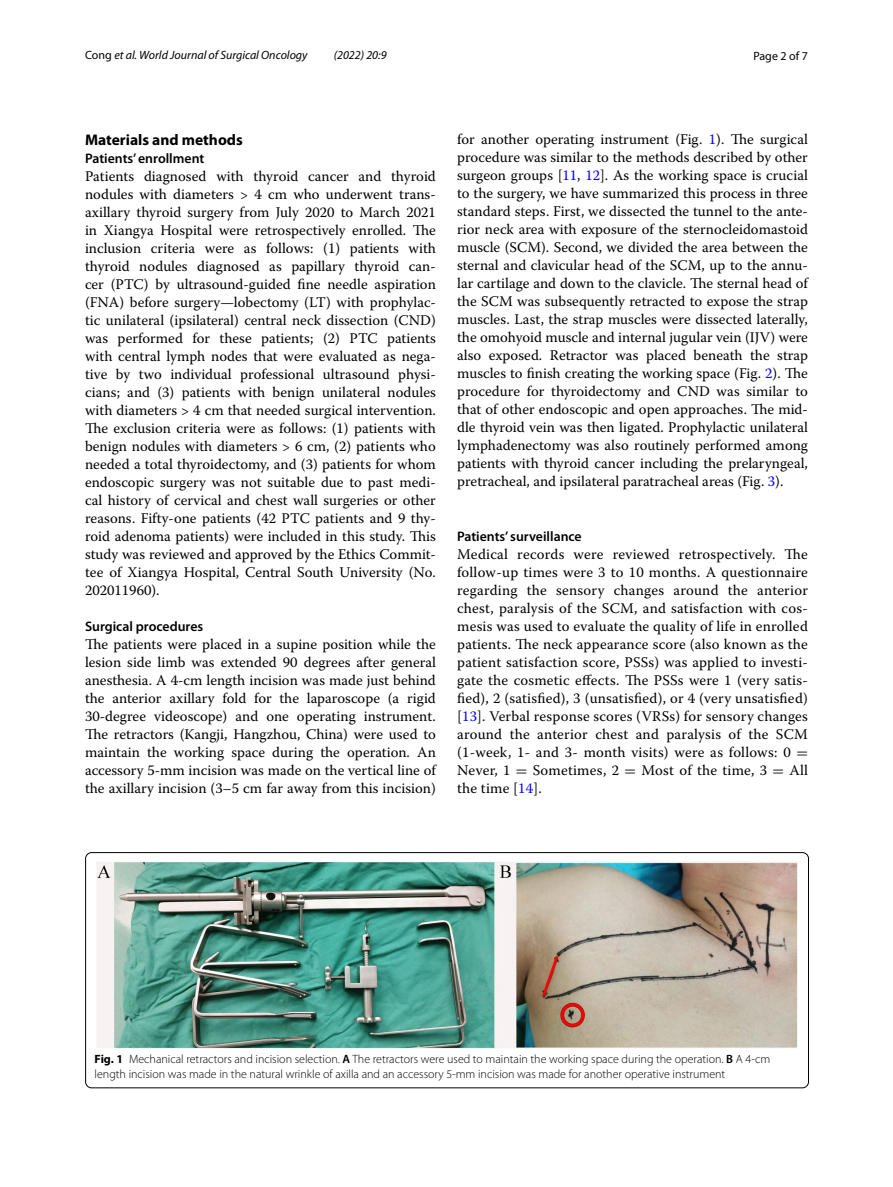
<style>
.page{position:relative;width:893px;height:1187px;background:#fff}
.page>*{position:absolute;margin:0;border:0;box-sizing:border-box;transform-origin:0 0}
.t1{font:700 15.45px "Myriad Pro";color:#000}
.t2{font:14.7px/18px "Warnock Pro";color:#000;text-align:justify}
.t3{font:600 13.8px "Myriad Pro";color:#000}
.t4{font:300 12px/15px "Myriad Pro";color:#000}
.t5{font:italic 12px "Myriad Pro";color:#000}
.t6{font:12px "Myriad Pro";color:#000}
.s1{font-style:normal}
.s2{color:#00f}
.s3{font-family:"MTSY"}
.s4{font-weight:700}
.s5{font-weight:600}
</style>
<div class="page">
<img style="left:97px;top:861px;width:700px;height:187px">
<div style="left:85px;top:852px;width:724px;height:235px;border:1px solid #000;border-radius:6px"></div>
<p class="t5" style="left:85px;top:48px;width:224px"><span class="s1">Cong</span> et al. World Journal of Surgical Oncology</p>
<p class="t5" style="left:334px;top:48px;width:54px">(2022) 20:9</p>
<p class="t6" style="left:753px;top:48px;width:56px">Page 2 of 7</p>
<p class="t1" style="left:85px;top:129px;width:159px">Materials and methods</p>
<p class="t3" style="left:85px;top:149px;width:121px">Patients’ enrollment</p>
<p class="t2" style="left:85px;top:166px;width:352px">Patients diagnosed with thyroid cancer and thyroid nodules with diameters &gt; 4 cm who underwent trans&shy;axillary thyroid surgery from July 2020 to March 2021 in Xiangya Hospital were retrospectively enrolled. The inclusion criteria were as follows: (1) patients with thyroid nodules diagnosed as papillary thyroid can&shy;cer (PTC) by ultrasound-guided fine needle aspiration (FNA) before surgery—lobectomy (LT) with prophylac&shy;tic unilateral (ipsilateral) central neck dissection (CND) was performed for these patients; (2) PTC patients with central lymph nodes that were evaluated as nega&shy;tive by two individual professional ultrasound physi&shy;cians; and (3) patients with benign unilateral nodules with diameters &gt; 4 cm that needed surgical intervention.<br>The exclusion criteria were as follows: (1) patients with benign nodules with diameters &gt; 6 cm, (2) patients who needed a total thyroidectomy, and (3) patients for whom endoscopic surgery was not suitable due to past medi&shy;cal history of cervical and chest wall surgeries or other reasons. Fifty-one patients (42 PTC patients and 9 thy&shy;roid adenoma patients) were included in this study. This study was reviewed and approved by the Ethics Commit&shy;tee of Xiangya Hospital, Central South University (No.<br>202011960).</p>
<p class="t3" style="left:85px;top:617px;width:120px">Surgical procedures</p>
<p class="t2" style="left:85px;top:634px;width:352px">The patients were placed in a supine position while the lesion side limb was extended 90 degrees after general anesthesia. A 4-cm length incision was made just behind the anterior axillary fold for the laparoscope (a rigid 30-degree videoscope) and one operating instrument.<br>The retractors (Kangji, Hangzhou, China) were used to maintain the working space during the operation. An accessory 5-mm incision was made on the vertical line of the axillary incision (3–5 cm far away from this incision)</p>
<p class="t2" style="left:457px;top:130px;width:352px">for another operating instrument (Fig. <span class="s2">1</span>). The surgical procedure was similar to the methods described by other surgeon groups [<span class="s2">11</span>, <span class="s2">12</span>]. As the working space is crucial to the surgery, we have summarized this process in three standard steps. First, we dissected the tunnel to the ante&shy;rior neck area with exposure of the sternocleidomastoid muscle (SCM). Second, we divided the area between the sternal and clavicular head of the SCM, up to the annu&shy;lar cartilage and down to the clavicle. The sternal head of the SCM was subsequently retracted to expose the strap muscles. Last, the strap muscles were dissected laterally, the omohyoid muscle and internal jugular vein (IJV) were also exposed. Retractor was placed beneath the strap muscles to finish creating the working space (Fig. <span class="s2">2</span>). The procedure for thyroidectomy and CND was similar to that of other endoscopic and open approaches. The mid&shy;dle thyroid vein was then ligated. Prophylactic unilateral lymphadenectomy was also routinely performed among patients with thyroid cancer including the prelaryngeal, pretracheal, and ipsilateral paratracheal areas (Fig. <span class="s2">3</span>).</p>
<p class="t3" style="left:457px;top:527px;width:126px">Patients’ surveillance</p>
<p class="t2" style="left:457px;top:544px;width:352px">Medical records were reviewed retrospectively. The follow-up times were 3 to 10 months. A questionnaire regarding the sensory changes around the anterior chest, paralysis of the SCM, and satisfaction with cos&shy;mesis was used to evaluate the quality of life in enrolled patients. The neck appearance score (also known as the patient satisfaction score, PSSs) was applied to investi&shy;gate the cosmetic effects. The PSSs were 1 (very satis&shy;fied), 2 (satisfied), 3 (unsatisfied), or 4 (very unsatisfied) [<span class="s2">13</span>]. Verbal response scores (VRSs) for sensory changes around the anterior chest and paralysis of the SCM (1-week, 1- and 3- month visits) were as follows: 0 <span class="s3">= </span>Never, 1 <span class="s3">=</span> Sometimes, 2 <span class="s3">=</span> Most of the time, 3 <span class="s3">=</span> All the time [<span class="s2">14</span>].</p>
<p class="t4" style="left:95px;top:1051px;width:677px"><span class="s4">Fig. 1</span> Mechanical retractors and incision selection. <span class="s5">A</span> The retractors were used to maintain the working space during the operation. <span class="s5">B</span> A 4-cm length incision was made in the natural wrinkle of axilla and an accessory 5-mm incision was made for another operative instrument</p>
</div>
